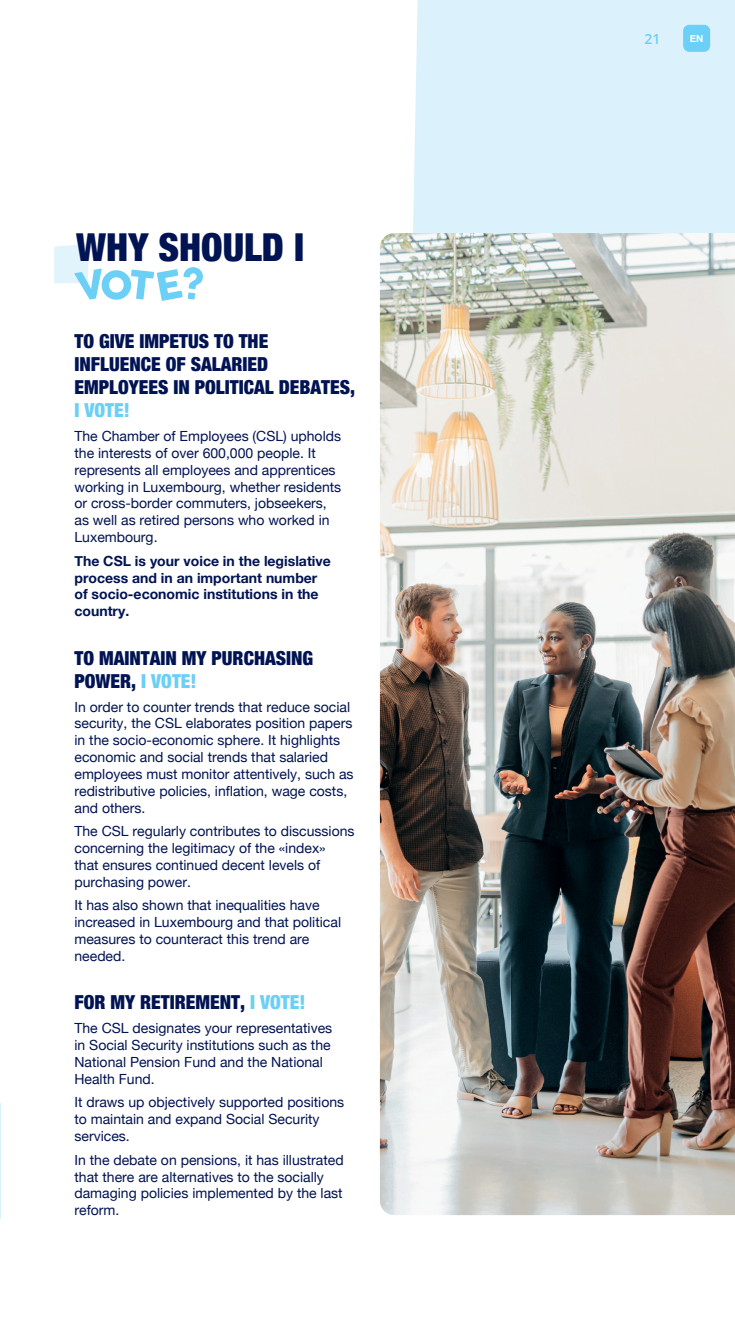
<style>
.page{position:relative;width:735px;height:1340px;background:#fff}
.page>*{position:absolute;margin:0;border:0;box-sizing:border-box;transform-origin:0 0}
.t1{font:900 condensed 38.5px "Helvetica Neue";color:#001352}
.t2{font:900 condensed 19.25px/23.1px "Helvetica Neue";color:#001352}
.t3{font:900 condensed 19.25px "Helvetica Neue";color:#6bcff6}
.t4{font:14px/16.8px "Helvetica Neue";color:#001352}
.t5{font:700 14px/16.8px "Helvetica Neue";color:#001352}
.t6{font:600 14px "Open Sans";color:#6bcff6}
.t7{font:700 9.8px "Helvetica Neue";color:#fff}
.s1{color:#6bcff6}
</style>
<div class="page">
<div style="left:413px;top:0;width:321px;height:233px;background:#dbf2fc"></div>
<div style="left:629px;top:34px;width:28px;height:10px;background:#dbf2fc"></div>
<svg style="left:54px;top:244px;width:149px;height:57px"></svg>
<svg style="left:0;top:1103px;width:1px;height:115px"></svg>
<img style="left:379px;top:233px;width:355px;height:982px">
<div style="left:682px;top:25px;width:27px;height:27px;background:#6bcff6;border-radius:6px"></div>
<h1 class="t1" style="left:76px;top:215px;width:229px">WHY SHOULD I</h1>
<h2 class="t2" style="left:74px;top:329px;width:282px">TO GIVE IMPETUS TO THE<br>INFLUENCE OF SALARIED<br>EMPLOYEES IN POLITICAL DEBATES,</h2>
<h2 class="t3" style="left:74px;top:395px;width:57px">I VOTE!</h2>
<p class="t4" style="left:74px;top:428px;width:268px">The Chamber of Employees (CSL) upholds the interests of over 600,000 people. It represents all employees and apprentices working in Luxembourg, whether residents or cross-border commuters, jobseekers, as well as retired persons who worked in Luxembourg.</p>
<p class="t5" style="left:74px;top:553px;width:258px">The CSL is your voice in the legislative process and in an important number of socio-economic institutions in the country.</p>
<h2 class="t2" style="left:74px;top:645px;width:240px">TO MAINTAIN MY PURCHASING<br>POWER, <span class="s1">I VOTE!</span></h2>
<p class="t4" style="left:74px;top:699px;width:280px">In order to counter trends that reduce social security, the CSL elaborates position papers in the socio-economic sphere. It highlights economic and social trends that salaried employees must monitor attentively, such as redistributive policies, inflation, wage costs, and others.</p>
<p class="t4" style="left:74px;top:823px;width:281px">The CSL regularly contributes to discussions concerning the legitimacy of the «index»<br>that ensures continued decent levels of purchasing power.</p>
<p class="t4" style="left:74px;top:897px;width:268px">It has also shown that inequalities have increased in Luxembourg and that political measures to counteract this trend are needed.</p>
<h2 class="t2" style="left:74px;top:989px;width:232px">FOR MY RETIREMENT, <span class="s1">I VOTE!</span></h2>
<p class="t4" style="left:74px;top:1020px;width:259px">The CSL designates your representatives in Social Security institutions such as the National Pension Fund and the National Health Fund.</p>
<p class="t4" style="left:74px;top:1094px;width:271px">It draws up objectively supported positions to maintain and expand Social Security services.</p>
<p class="t4" style="left:74px;top:1152px;width:270px">In the debate on pensions, it has illustrated that there are alternatives to the socially damaging policies implemented by the last reform.</p>
<p class="t6" style="left:644px;top:29px;width:18px">21</p>
<p class="t7" style="left:689px;top:31px;width:15px">EN</p>
</div>
